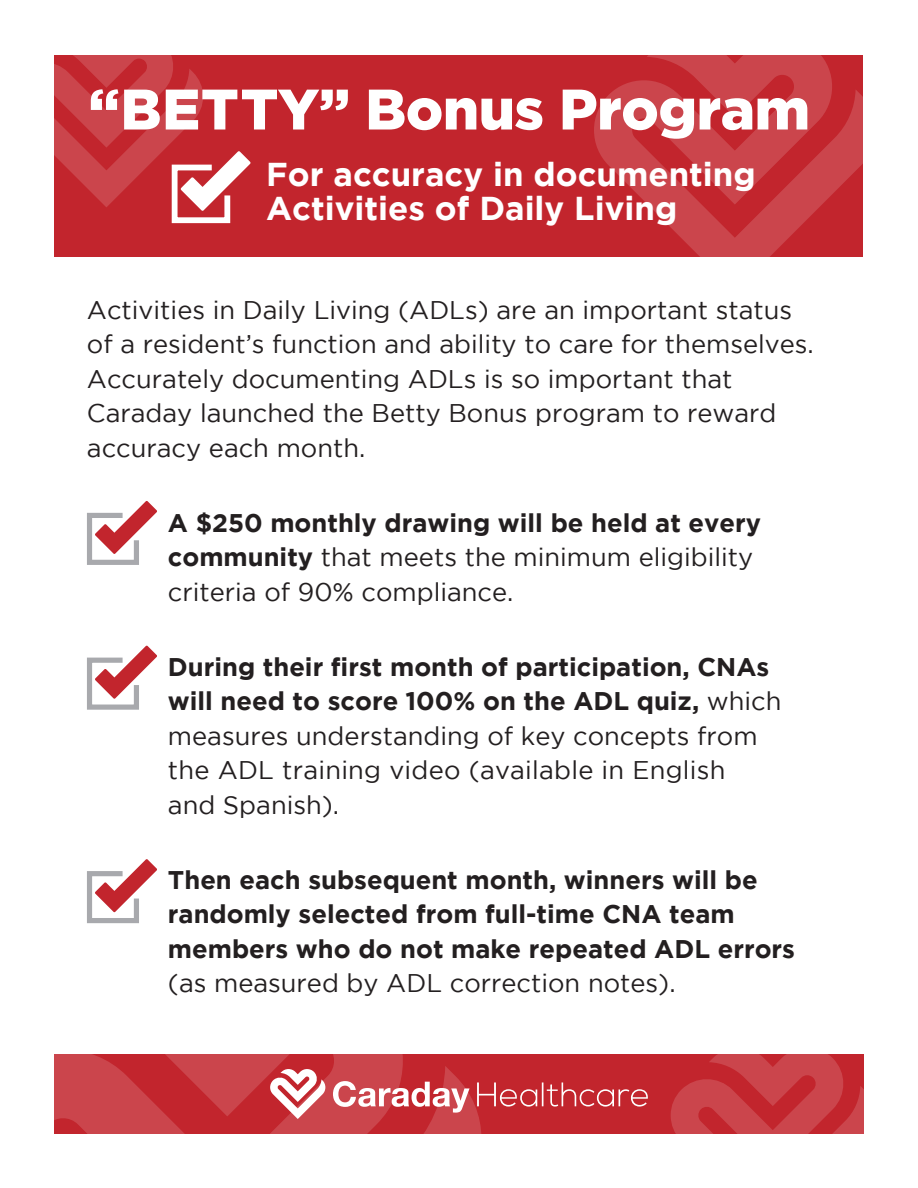
<style>
.page{position:relative;width:918px;height:1188px;background:#fff}
.page>*{position:absolute;margin:0;border:0;box-sizing:border-box;transform-origin:0 0}
.t1{font:900 57px "Gotham";letter-spacing:-.005em;color:#fff}
.t2{font:700 33px/34.5px "Gotham";color:#fff}
.t3{font:25.5px/34.5px "Gotham";color:#231f20}
.t4{font:700 25.5px/34.5px "Gotham";color:#231f20}
.s1{font-weight:700}
.s2{font-weight:400}
</style>
<div class="page">
<div style="left:55px;top:55px;width:808px;height:201px;background:#c2252d"></div>
<div style="left:54px;top:1054px;width:810px;height:80px;background:#c2252d"></div>
<svg style="left:594px;top:55px;width:269px;height:202px;fill:#cb454c"></svg>
<svg style="left:671px;top:1054px;width:193px;height:80px"></svg>
<svg style="left:54px;top:1054px;width:427px;height:80px;fill:#cb454c"></svg>
<svg style="left:54px;top:55px;width:197px;height:171px"></svg>
<svg style="left:333px;top:1081px;width:137px;height:32px"></svg>
<svg style="left:477px;top:1082px;width:171px;height:25px"></svg>
<svg style="left:270px;top:1069px;width:55px;height:50px"></svg>
<svg style="left:87px;top:501px;width:70px;height:64px"></svg>
<svg style="left:87px;top:646px;width:70px;height:64px"></svg>
<svg style="left:87px;top:859px;width:70px;height:65px"></svg>
<p class="t1" style="left:89px;top:76px;width:723px">“BETTY” Bonus Program</p>
<p class="t2" style="left:266px;top:156px;width:491px">For accuracy in documenting<br>Activities of Daily Living</p>
<p class="t3" style="left:87px;top:292px;width:728px">Activities in Daily Living (ADLs) are an important status of a resident’s function and ability to care for themselves.<br>Accurately documenting ADLs is so important that Caraday launched the Betty Bonus program to reward accuracy each month.</p>
<p class="t3" style="left:168px;top:505px;width:595px"><span class="s1">A $250 monthly drawing will be held at every community</span> that meets the minimum eligibility criteria of 90% compliance.</p>
<p class="t3" style="left:168px;top:649px;width:615px"><span class="s1">During their first month of participation, CNAs will need to score 100% on the ADL quiz,</span> which measures understanding of key concepts from the ADL training video (available in English<br>and Spanish).</p>
<p class="t4" style="left:168px;top:862px;width:629px">Then each subsequent month, winners will be randomly selected from full-time CNA team members who do not make repeated ADL errors <span class="s2">(as measured by ADL correction notes).</span></p>
</div>
